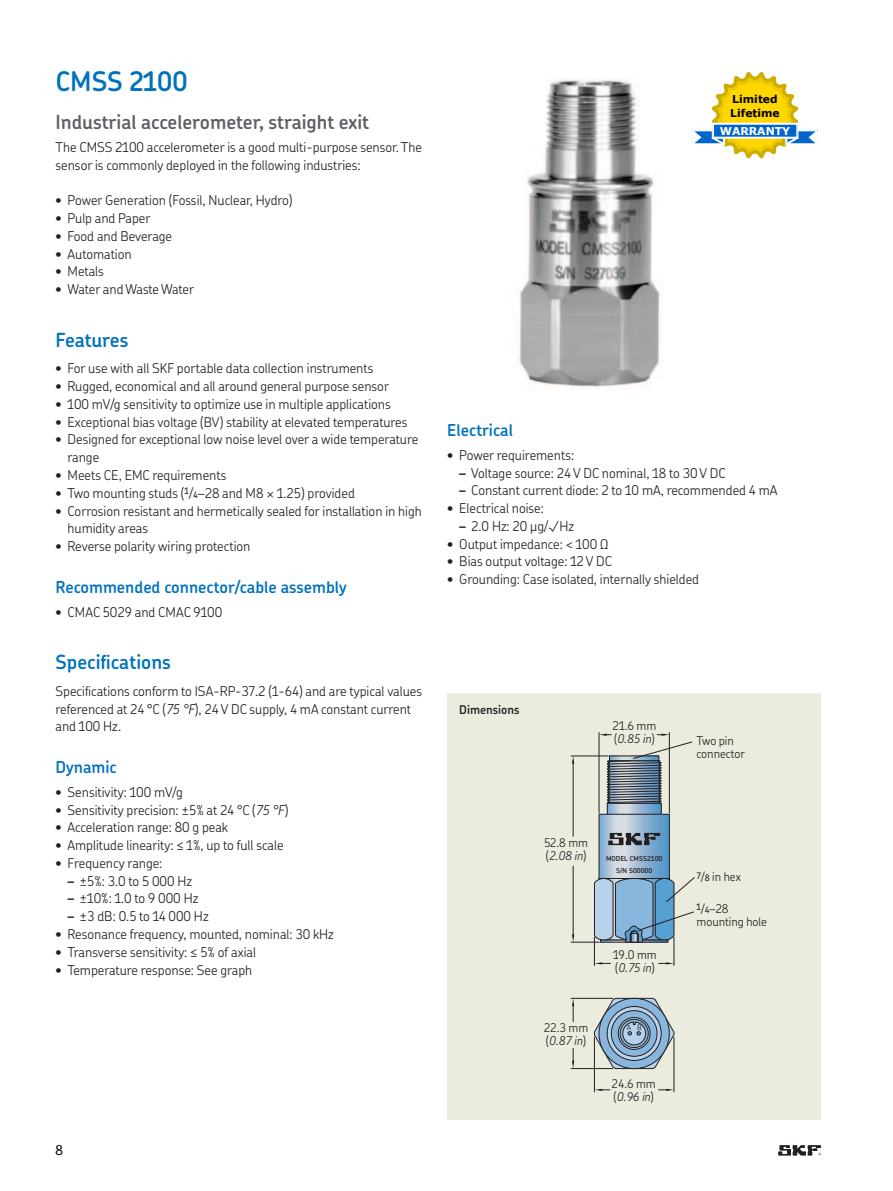
<style>
.page{position:relative;width:893px;height:1191px;background:#fff}
.page>*{position:absolute;margin:0;border:0;box-sizing:border-box;transform-origin:0 0}
.t1{font:600 27px "SKF Chevin OT";color:#0072bc}
.t2{font:600 19.5px "SKF Chevin OT";color:#5c5f64}
.t3{font:600 19.5px "SKF Chevin OT";color:#0072bc}
.t4{font:600 16.5px "SKF Chevin OT";color:#0072bc}
.t5{font:300 13.5px/17.9px "SKF Chevin OT";color:#231f20}
.t6{font:300 12px/13px "SKF Chevin OT";color:#231f20}
.t7{font:600 12px "SKF Chevin OT";color:#231f20}
.t8{font:700 10.8px/13.5px "Verdana";color:#000}
.t9{font:700 10.8px "Verdana";color:#fff}
.t10{font:300 7.5px "SKF Chevin OT";color:#231f20}
.t11{font:600 6.9px/12.5px "SKF Chevin OT";color:#231f20;text-align:center}
.s1{font-weight:500;font-size:9px}
.s2{font-style:italic}
.s3{font-weight:600}
</style>
<div class="page">
<img style="left:519px;top:78px;width:141px;height:311px">
<svg style="left:691px;top:72px;width:128px;height:87px"></svg>
<div style="left:447px;top:693px;width:373px;height:427px;background:#ebebde"></div>
<svg style="left:600px;top:816px;width:67px;height:61px;background:#9cbbd6"></svg>
<svg style="left:609px;top:805px;width:50px;height:8px"></svg>
<div style="left:607px;top:803px;width:54px;height:12px;border:1px solid #231f20"></div>
<svg style="left:608px;top:833px;width:52px;height:12px"></svg>
<svg style="left:593px;top:998px;width:81px;height:72px"></svg>
<hr style="left:598px;top:733px;width:1px;height:80px;background:#231f20">
<hr style="left:669px;top:733px;width:1px;height:80px;background:#231f20">
<hr style="left:573px;top:761px;width:1px;height:75px;background:#231f20">
<svg style="left:572px;top:757px;width:2px;height:7px"></svg>
<hr style="left:573px;top:866px;width:1px;height:71px;background:#231f20">
<hr style="left:571px;top:756px;width:37px;height:1px;background:#231f20">
<hr style="left:571px;top:1068px;width:41px;height:1px;background:#231f20">
<svg style="left:572px;top:999px;width:2px;height:23px"></svg>
<svg style="left:572px;top:1048px;width:2px;height:21px"></svg>
<hr style="left:571px;top:998px;width:41px;height:1px;background:#231f20">
<svg style="left:595px;top:1089px;width:15px;height:2px"></svg>
<svg style="left:658px;top:1089px;width:15px;height:2px"></svg>
<hr style="left:673px;top:1037px;width:1px;height:55px;background:#231f20">
<hr style="left:594px;top:1037px;width:1px;height:55px;background:#231f20">
<svg style="left:599px;top:734px;width:93px;height:70px"></svg>
<svg style="left:571px;top:877px;width:123px;height:89px"></svg>
<svg style="left:778px;top:1145px;width:43px;height:10px"></svg>
<h1 class="t1" style="left:55px;top:69px;width:134px">CMSS 2100</h1>
<h2 class="t2" style="left:55px;top:113px;width:315px">Industrial accelerometer, straight exit</h2>
<p class="t5" style="left:55px;top:139px;width:368px">The CMSS 2100 accelerometer is a good multi-purpose sensor. The sensor is commonly deployed in the following industries:</p>
<p class="t5" style="left:55px;top:192px;width:238px">• Power Generation (Fossil, Nuclear, Hydro)</p>
<p class="t5" style="left:55px;top:210px;width:96px">• Pulp and Paper</p>
<p class="t5" style="left:55px;top:228px;width:118px">• Food and Beverage</p>
<p class="t5" style="left:55px;top:245px;width:78px">• Automation</p>
<p class="t5" style="left:55px;top:263px;width:50px">• Metals</p>
<p class="t5" style="left:55px;top:281px;width:140px">• Water and Waste Water</p>
<h2 class="t3" style="left:55px;top:331px;width:74px">Features</h2>
<p class="t5" style="left:55px;top:360px;width:319px">• For use with all SKF portable data collection instruments</p>
<p class="t5" style="left:55px;top:378px;width:335px">• Rugged, economical and all around general purpose sensor</p>
<p class="t5" style="left:55px;top:396px;width:337px">• 100 mV/g sensitivity to optimize use in multiple applications</p>
<p class="t5" style="left:55px;top:414px;width:353px">• Exceptional bias voltage (BV) stability at elevated temperatures</p>
<p class="t5" style="left:68px;top:431px;width:352px;text-indent:-12px">• Designed for exceptional low noise level over a wide temperature range</p>
<p class="t5" style="left:55px;top:467px;width:172px">• Meets CE, EMC requirements</p>
<p class="t5" style="left:55px;top:485px;width:301px">• Two mounting studs (<sup>1</sup>/<span class="s1">4</span>–28 and M8 × 1.25) provided</p>
<p class="t5" style="left:68px;top:502px;width:356px;text-indent:-12px">• Corrosion resistant and hermetically sealed for installation in high humidity areas</p>
<p class="t5" style="left:56px;top:538px;width:196px">• Reverse polarity wiring protection</p>
<p class="t4" style="left:55px;top:579px;width:293px">Recommended connector/cable assembly</p>
<p class="t5" style="left:55px;top:603px;width:168px">• CMAC 5029 and CMAC 9100</p>
<h2 class="t3" style="left:55px;top:653px;width:117px">Specifications</h2>
<p class="t5" style="left:55px;top:683px;width:368px">Specifications conform to ISA-RP-37.2 (1-64) and are typical values referenced at 24 °C (<span class="s2">75 °F</span>), 24 V DC supply, 4 mA constant current and 100 Hz.</p>
<p class="t4" style="left:55px;top:759px;width:63px">Dynamic</p>
<p class="t5" style="left:55px;top:784px;width:129px">• Sensitivity: 100 mV/g</p>
<p class="t5" style="left:55px;top:802px;width:234px">• Sensitivity precision: ±5% at 24 °C (<span class="s2">75 °F</span>)</p>
<p class="t5" style="left:55px;top:819px;width:174px">• Acceleration range: 80 g peak</p>
<p class="t5" style="left:55px;top:837px;width:230px">• Amplitude linearity: ≤ 1%, up to full scale</p>
<p class="t5" style="left:55px;top:855px;width:108px">• Frequency range:</p>
<p class="t5" style="left:68px;top:873px;width:126px"><span class="s3">–</span> ±5%: 3.0 to 5 000 Hz</p>
<p class="t5" style="left:68px;top:890px;width:132px"><span class="s3">–</span> ±10%: 1.0 to 9 000 Hz</p>
<p class="t5" style="left:68px;top:908px;width:142px"><span class="s3">–</span> ±3 dB: 0.5 to 14 000 Hz</p>
<p class="t5" style="left:55px;top:926px;width:280px">• Resonance frequency, mounted, nominal: 30 kHz</p>
<p class="t5" style="left:55px;top:944px;width:202px">• Transverse sensitivity: ≤ 5% of axial</p>
<p class="t5" style="left:55px;top:962px;width:198px">• Temperature response: See graph</p>
<p class="t5" style="left:55px;top:1142px;width:9px">8</p>
<p class="t8" style="left:730px;top:93px;width:51px">Limited<br>Lifetime</p>
<p class="t9" style="left:719px;top:125px;width:72px">WARRANTY</p>
<p class="t4" style="left:447px;top:422px;width:67px">Electrical</p>
<p class="t5" style="left:447px;top:447px;width:128px">• Power requirements:</p>
<p class="t5" style="left:459px;top:464px;width:268px"><span class="s3">–</span> Voltage source: 24 V DC nominal, 18 to 30 V DC</p>
<p class="t5" style="left:459px;top:482px;width:320px"><span class="s3">–</span> Constant current diode: 2 to 10 mA, recommended 4 mA</p>
<p class="t5" style="left:447px;top:500px;width:98px">• Electrical noise:</p>
<p class="t5" style="left:459px;top:518px;width:116px"><span class="s3">–</span> 2.0 Hz: 20 µg/√Hz</p>
<p class="t5" style="left:447px;top:536px;width:163px">• Output impedance: &lt; 100 Ω</p>
<p class="t5" style="left:447px;top:553px;width:166px">• Bias output voltage: 12 V DC</p>
<p class="t5" style="left:447px;top:571px;width:253px">• Grounding: Case isolated, internally shielded</p>
<p class="t7" style="left:459px;top:704px;width:62px">Dimensions</p>
<p class="t6" style="left:612px;top:720px;width:45px">21.6 mm (<span class="s2">0.85 in</span>)</p>
<p class="t6" style="left:544px;top:837px;width:45px">52.8 mm (<span class="s2">2.08 in</span>)</p>
<p class="t11" style="left:606px;top:852px;width:58px">MODEL CMSS2100<br>S/N S00000</p>
<p class="t6" style="left:544px;top:1021px;width:46px">22.3 mm (<span class="s2">0.87 in</span>)</p>
<p class="t6" style="left:613px;top:949px;width:45px">19.0 mm (<span class="s2">0.75 in</span>)</p>
<p class="t10" style="left:626px;top:1023px;width:17px">A B</p>
<p class="t6" style="left:611px;top:1077px;width:46px">24.6 mm (<span class="s2">0.96 in</span>)</p>
<p class="t6" style="left:696px;top:735px;width:50px">Two pin connector</p>
<p class="t6" style="left:696px;top:871px;width:46px"><sup>7</sup>/<span class="s1">8</span> in hex</p>
<p class="t6" style="left:696px;top:903px;width:72px"><sup>1</sup>/<span class="s1">4</span>–28 mounting hole</p>
</div>
